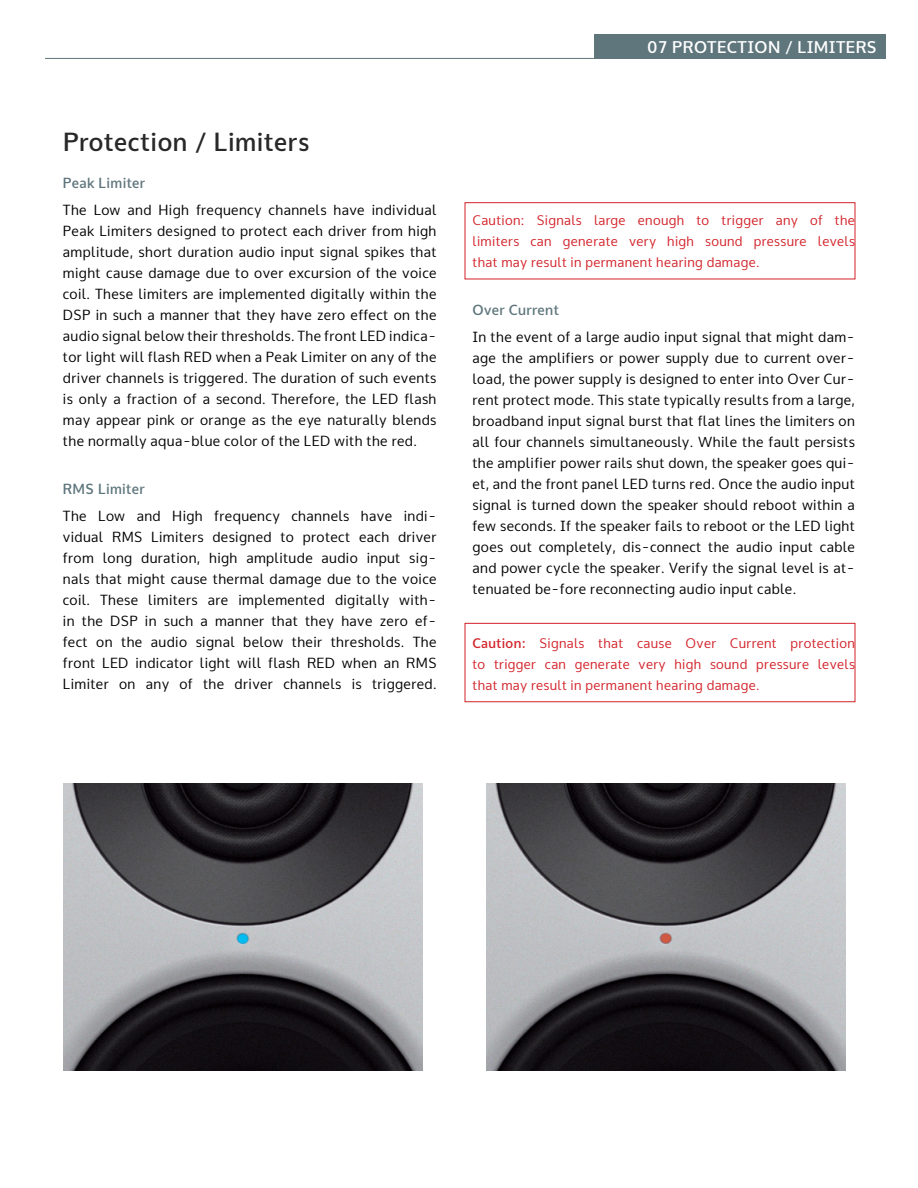
<style>
.page{position:relative;width:918px;height:1188px;background:#fff}
.page>*{position:absolute;margin:0;border:0;box-sizing:border-box;transform-origin:0 0}
.t1{font:25.5px "Oxygen Sans Bold";letter-spacing:.025em;color:#292829}
.t2{font:16.5px "Oxygen Sans Bold";letter-spacing:.025em;color:#fff}
.t3{font:14.25px/21px "Oxygen Sans Book";letter-spacing:.025em;color:#000;text-align:justify}
.t4{font:14.25px "Oxygen Sans Bold";letter-spacing:.025em;color:#5f767d}
.t5{font:13.5px/21px "Oxygen Sans Book";letter-spacing:.025em;color:#d2232a;text-align:justify}
.s1{font-family:"Oxygen Sans Bold"}
</style>
<div class="page">
<div style="left:594px;top:34px;width:292px;height:25px;background:#5f767d"></div>
<hr style="left:45px;top:58px;width:630px;height:1px;background:#5f767d">
<div style="left:465px;top:202px;width:390px;height:77px;border:1px solid #d2232a"></div>
<div style="left:465px;top:623px;width:390px;height:79px;border:1px solid #d2232a"></div>
<img style="left:63px;top:783px;width:360px;height:288px">
<img style="left:486px;top:783px;width:360px;height:288px">
<h1 class="t1" style="left:63px;top:126px;width:248px">Protection / Limiters</h1>
<p class="t4" style="left:63px;top:174px;width:84px">Peak Limiter</p>
<p class="t3" style="left:63px;top:199px;width:375px">The Low and High frequency channels have individual Peak Limiters designed to protect each driver from high amplitude, short duration audio input signal spikes that might cause damage due to over excursion of the voice coil. These limiters are implemented digitally within the DSP in such a manner that they have zero effect on the audio signal below their thresholds. The front LED indica&shy;tor light will flash RED when a Peak Limiter on any of the driver channels is triggered. The duration of such events is only a fraction of a second. Therefore, the LED flash may appear pink or orange as the eye naturally blends the normally aqua-blue color of the LED with the red.</p>
<p class="t4" style="left:63px;top:480px;width:83px">RMS Limiter</p>
<p class="t3" style="left:63px;top:505px;width:375px">The Low and High frequency channels have indi&shy;vidual RMS Limiters designed to protect each driver from long duration, high amplitude audio input sig&shy;nals that might cause thermal damage due to the voice coil. These limiters are implemented digitally with&shy;in the DSP in such a manner that they have zero ef&shy;fect on the audio signal below their thresholds. The front LED indicator light will flash RED when an RMS Limiter on any of the driver channels is triggered.</p>
<p class="t2" style="left:648px;top:37px;width:231px">07 PROTECTION / LIMITERS</p>
<p class="t5" style="left:472px;top:210px;width:384px">Caution: Signals large enough to trigger any of the limiters can generate very high sound pressure levels that may result in permanent hearing damage.</p>
<p class="t4" style="left:472px;top:301px;width:88px">Over Current</p>
<p class="t3" style="left:472px;top:327px;width:384px">In the event of a large audio input signal that might dam&shy;age the amplifiers or power supply due to current over&shy;load, the power supply is designed to enter into Over Cur&shy;rent protect mode. This state typically results from a large, broadband input signal burst that flat lines the limiters on all four channels simultaneously. While the fault persists the amplifier power rails shut down, the speaker goes qui&shy;et, and the front panel LED turns red. Once the audio input signal is turned down the speaker should reboot within a few seconds. If the speaker fails to reboot or the LED light goes out completely, dis-connect the audio input cable and power cycle the speaker. Verify the signal level is at&shy;tenuated be-fore reconnecting audio input cable.</p>
<p class="t5" style="left:472px;top:633px;width:384px"><span class="s1">Caution:</span> Signals that cause Over Current protection to trigger can generate very high sound pressure levels that may result in permanent hearing damage.</p>
</div>
